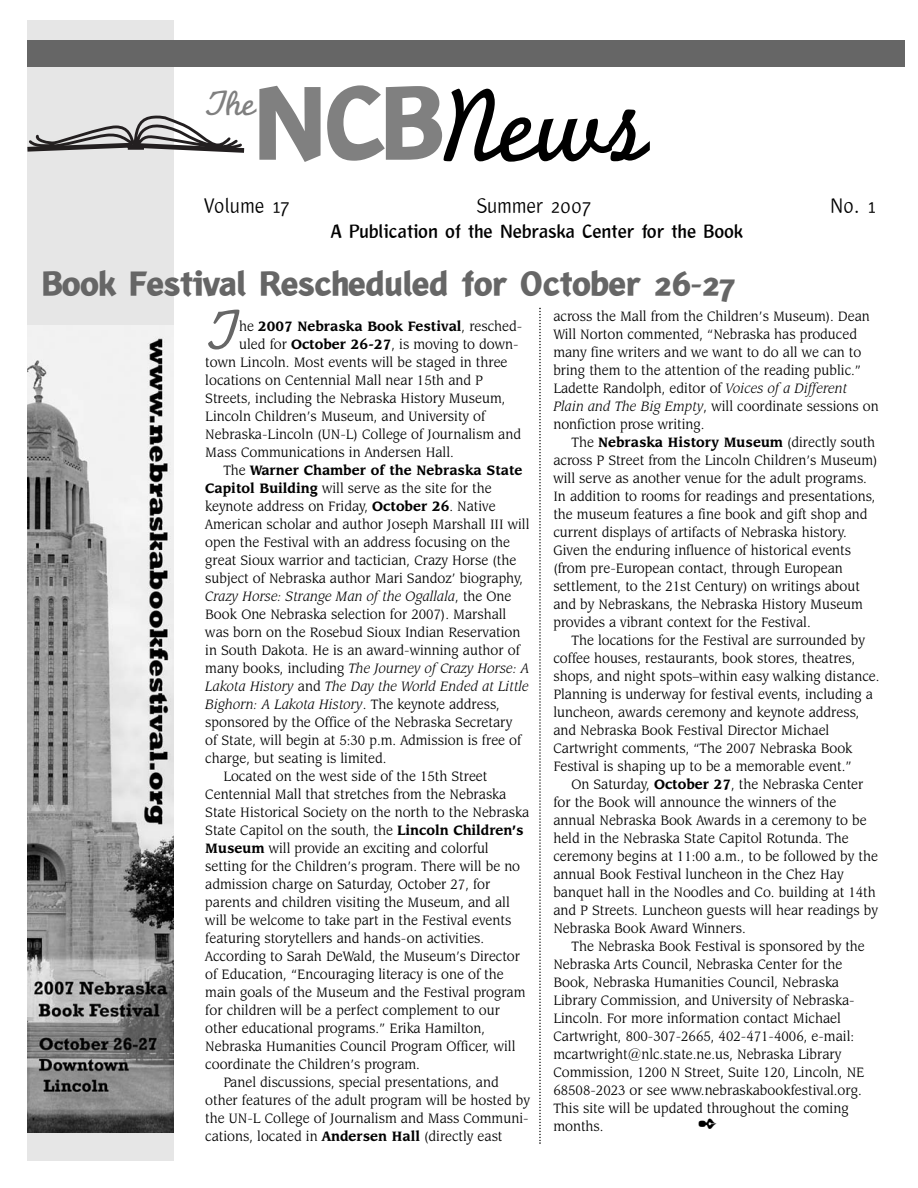
<style>
.page{position:relative;width:918px;height:1188px;background:#fff}
.page>*{position:absolute;margin:0;border:0;box-sizing:border-box;transform-origin:0 0}
.t1{font:108px "Monoline Script MT Std";color:#000}
.t2{font:59.25px "Monoline Script MT Std";color:#666;scale:.92 1}
.t3{font:36.75px "Monoline Script MT Std";color:#808080}
.t4{font:900 36px "Liga Sans LT Std";letter-spacing:-.005em;color:#666}
.t5{font:21.45px "Liga Sans LT Std";letter-spacing:-.015em;color:#000}
.t6{font:700 19.5px "Liga Sans LT Std";letter-spacing:-.015em;color:#000}
.t7{font:15px/18px "Leawood IT Cby BT";color:#000;scale:.92 1}
.t8{font:italic 15px "Leawood IT Cby BT";color:#000;scale:.92 1}
.t9{font:700 15px "Leawood IT Cby BT";color:#000;scale:.92 1}
.s1{font-family:"Liga Sans LT Std";font-weight:900;color:#808080}
.s2{font-size:33px}
.s3{font-weight:400}
.s4{font-weight:700}
.s5{font-style:normal}
.s6{font-style:italic}
</style>
<div class="page">
<div style="left:27px;top:20px;width:147px;height:1141px;background:#e6e6e6"></div>
<div style="left:27px;top:40px;width:878px;height:28px;background:#666"></div>
<svg style="left:27px;top:115px;width:218px;height:38px"></svg>
<svg style="left:539px;top:308px;width:2px;height:836px"></svg>
<img style="left:27px;top:326px;width:147px;height:806px">
<h3 class="t3" style="left:204px;top:89px;width:54px">The</h3>
<h1 class="t1" style="left:255px;top:84px;width:395px"><span class="s1">NCB</span>News</h1>
<h3 class="t5" style="left:204px;top:197px;width:87px">Volume 17</h3>
<h3 class="t5" style="left:476px;top:197px;width:117px">Summer 2007</h3>
<h3 class="t5" style="left:830px;top:197px;width:47px">No. 1</h3>
<h3 class="t6" style="left:331px;top:224px;width:414px">A Publication of the Nebraska Center for the Book</h3>
<h3 class="t4" style="left:42px;top:270px;width:694px">Book Festival Rescheduled for October 26-2<span class="s2">7</span></h3>
<h2 class="t2" style="left:205px;top:307px;width:39px">T</h2>
<p class="t9" style="left:239px;top:320px;width:309px"><span class="s3">he</span> 2007 Nebraska Book Festival<span class="s3">, resched-</span></p>
<p class="t7" style="left:239px;top:337px;width:305px">uled for <span class="s4">October 26-27</span>, is moving to down-</p>
<p class="t7" style="left:205px;top:355px;width:330px">town Lincoln. Most events will be staged in three</p>
<p class="t7" style="left:205px;top:373px;width:303px">locations on Centennial Mall near 15th and P</p>
<p class="t7" style="left:205px;top:391px;width:328px">Streets, including the Nebraska History Museum,</p>
<p class="t7" style="left:205px;top:409px;width:306px">Lincoln Children’s Museum, and University of</p>
<p class="t7" style="left:205px;top:427px;width:345px">Nebraska-Lincoln (UN-L) College of Journalism and</p>
<p class="t7" style="left:205px;top:445px;width:272px">Mass Communications in Andersen Hall.</p>
<p class="t9" style="left:223px;top:464px;width:327px"><span class="s3">The</span> Warner Chamber of the Nebraska State</p>
<p class="t7" style="left:205px;top:481px;width:313px"><span class="s4">Capitol Building</span> will serve as the site for the</p>
<p class="t7" style="left:205px;top:499px;width:317px">keynote address on Friday, <span class="s4">October 26</span>. Native</p>
<p class="t7" style="left:205px;top:517px;width:354px">American scholar and author Joseph Marshall III will</p>
<p class="t7" style="left:205px;top:535px;width:333px">open the Festival with an address focusing on the</p>
<p class="t7" style="left:205px;top:553px;width:340px">great Sioux warrior and tactician, Crazy Horse (the</p>
<p class="t7" style="left:205px;top:571px;width:347px">subject of Nebraska author Mari Sandoz’ biography,</p>
<p class="t8" style="left:205px;top:590px;width:334px">Crazy Horse: Strange Man of the Ogallala<span class="s5">, the One</span></p>
<p class="t7" style="left:205px;top:607px;width:329px">Book One Nebraska selection for 2007). Marshall</p>
<p class="t7" style="left:205px;top:625px;width:344px">was born on the Rosebud Sioux Indian Reservation</p>
<p class="t7" style="left:205px;top:643px;width:343px">in South Dakota. He is an award-winning author of</p>
<p class="t8" style="left:205px;top:662px;width:354px"><span class="s5">many books, including</span> The Journey of Crazy Horse: A</p>
<p class="t8" style="left:205px;top:680px;width:353px">Lakota History <span class="s5">and</span> The Day the World Ended at Little</p>
<p class="t8" style="left:205px;top:698px;width:322px">Bighorn: A Lakota History<span class="s5">. The keynote address,</span></p>
<p class="t7" style="left:205px;top:715px;width:335px">sponsored by the Office of the Nebraska Secretary</p>
<p class="t7" style="left:205px;top:733px;width:345px">of State, will begin at 5:30 p.m. Admission is free of</p>
<p class="t7" style="left:205px;top:751px;width:198px">charge, but seating is limited.</p>
<p class="t7" style="left:223px;top:769px;width:289px">Located on the west side of the 15th Street</p>
<p class="t7" style="left:205px;top:787px;width:329px">Centennial Mall that stretches from the Nebraska</p>
<p class="t7" style="left:205px;top:805px;width:354px">State Historical Society on the north to the Nebraska</p>
<p class="t7" style="left:205px;top:823px;width:348px">State Capitol on the south, the <span class="s4">Lincoln Children’s</span></p>
<p class="t7" style="left:205px;top:841px;width:310px"><span class="s4">Museum</span> will provide an exciting and colorful</p>
<p class="t7" style="left:205px;top:859px;width:344px">setting for the Children’s program. There will be no</p>
<p class="t7" style="left:205px;top:877px;width:311px">admission charge on Saturday, October 27, for</p>
<p class="t7" style="left:205px;top:895px;width:332px">parents and children visiting the Museum, and all</p>
<p class="t7" style="left:205px;top:913px;width:334px">will be welcome to take part in the Festival events</p>
<p class="t7" style="left:205px;top:931px;width:305px">featuring storytellers and hands-on activities.</p>
<p class="t7" style="left:205px;top:949px;width:344px">According to Sarah DeWald, the Museum’s Director</p>
<p class="t7" style="left:205px;top:967px;width:326px">of Education, “Encouraging literacy is one of the</p>
<p class="t7" style="left:205px;top:985px;width:350px">main goals of the Museum and the Festival program</p>
<p class="t7" style="left:205px;top:1003px;width:322px">for children will be a perfect complement to our</p>
<p class="t7" style="left:205px;top:1021px;width:306px">other educational programs.” Erika Hamilton,</p>
<p class="t7" style="left:205px;top:1039px;width:339px">Nebraska Humanities Council Program Officer, will</p>
<p class="t7" style="left:205px;top:1057px;width:235px">coordinate the Children’s program.</p>
<p class="t7" style="left:223px;top:1075px;width:301px">Panel discussions, special presentations, and</p>
<p class="t7" style="left:205px;top:1093px;width:354px">other features of the adult program will be hosted by</p>
<p class="t7" style="left:205px;top:1111px;width:353px">the UN-L College of Journalism and Mass Communi-</p>
<p class="t7" style="left:205px;top:1129px;width:325px">cations, located in <span class="s4">Andersen Hall</span> (directly east</p>
<p class="t7" style="left:553px;top:308px;width:355px">across the Mall from the Children’s Museum). Dean Will Norton commented, “Nebraska has produced many fine writers and we want to do all we can to bring them to the attention of the reading public.” Ladette Randolph, editor of <span class="s6">Voices of a Different Plain and The Big Empty</span>, will coordinate sessions on nonfiction prose writing.</p>
<p class="t7" style="left:553px;top:434px;width:354px;text-indent:18px">The <span class="s4">Nebraska History Museum</span> (directly south across P Street from the Lincoln Children’s Museum) will serve as another venue for the adult programs.<br>In addition to rooms for readings and presentations, the museum features a fine book and gift shop and current displays of artifacts of Nebraska history.<br>Given the enduring influence of historical events (from pre-European contact, through European settlement, to the 21st Century) on writings about and by Nebraskans, the Nebraska History Museum provides a vibrant context for the Festival.</p>
<p class="t7" style="left:553px;top:632px;width:356px;text-indent:18px">The locations for the Festival are surrounded by coffee houses, restaurants, book stores, theatres, shops, and night spots–within easy walking distance.<br>Planning is underway for festival events, including a luncheon, awards ceremony and keynote address, and Nebraska Book Festival Director Michael Cartwright comments, “The 2007 Nebraska Book Festival is shaping up to be a memorable event.”</p>
<p class="t7" style="left:553px;top:776px;width:354px;text-indent:18px">On Saturday, <span class="s4">October 27</span>, the Nebraska Center for the Book will announce the winners of the annual Nebraska Book Awards in a ceremony to be held in the Nebraska State Capitol Rotunda. The ceremony begins at 11:00 a.m., to be followed by the annual Book Festival luncheon in the Chez Hay banquet hall in the Noodles and Co. building at 14th and P Streets. Luncheon guests will hear readings by Nebraska Book Award Winners.</p>
<p class="t7" style="left:553px;top:938px;width:340px;text-indent:18px">The Nebraska Book Festival is sponsored by the Nebraska Arts Council, Nebraska Center for the Book, Nebraska Humanities Council, Nebraska Library Commission, and University of Nebraska-Lincoln. For more information contact Michael Cartwright, 800-307-2665, 402-471-4006, e-mail: mcartwright@nlc.state.ne.us, Nebraska Library Commission, 1200 N Street, Suite 120, Lincoln, NE 68508-2023 or see www.nebraskabookfestival.org.<br>This site will be updated throughout the coming months.</p>
</div>
